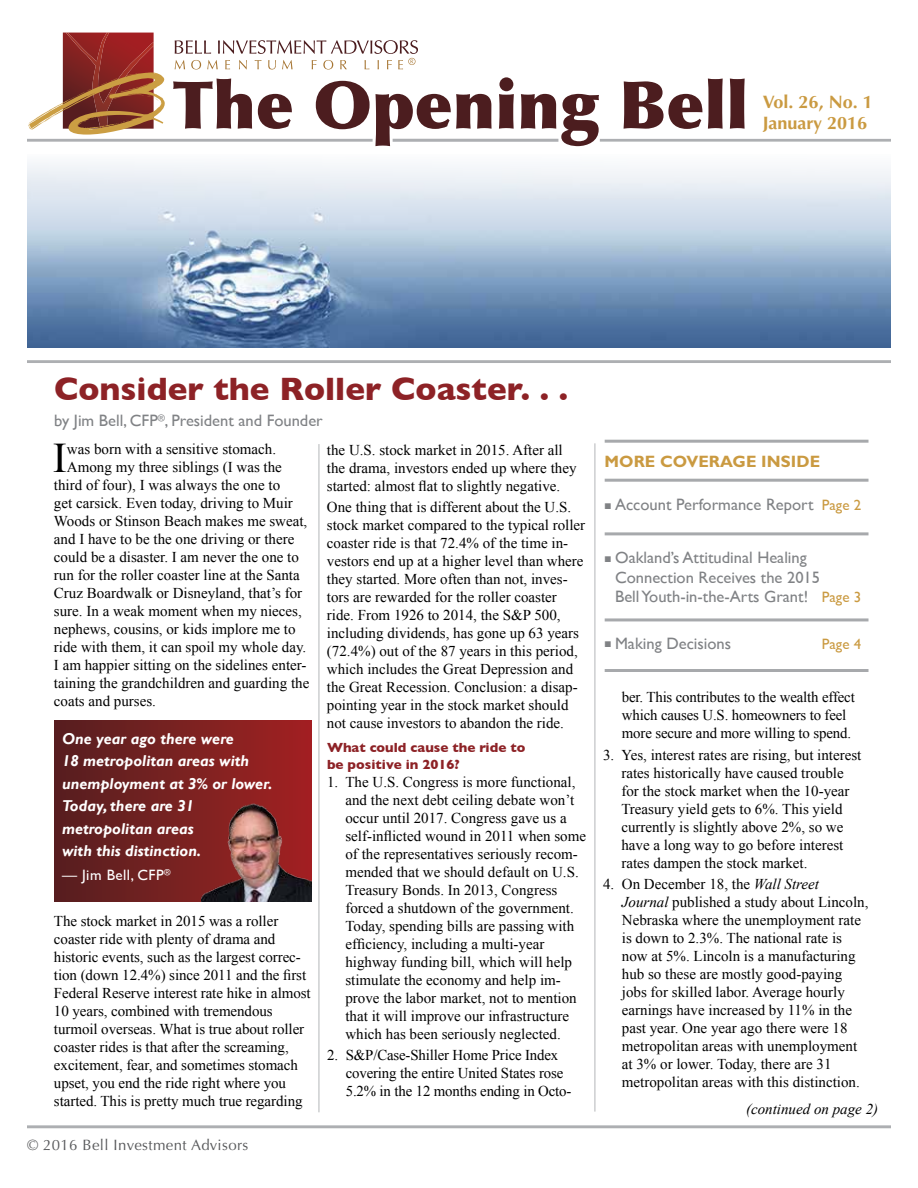
<style>
.page{position:relative;width:918px;height:1188px;background:#fff}
.page>*{position:absolute;margin:0;border:0;box-sizing:border-box;transform-origin:0 0}
.t1{font:900 66px "Optima LT Std";color:#4c1d1f}
.t2{font:42.15px "Times New Roman";color:#000}
.t3{font:700 33px "Gill Sans";color:#8d2226}
.t4{font:700 18px/21px "Optima LT Std";color:#ca9a41}
.t5{font:16.5px/19.5px "Gill Sans";color:#808285}
.t6{font:700 16.5px "Gill Sans Std";letter-spacing:.005em;color:#ca9a41}
.t7{font:italic 700 15.75px/22.5px "Gill Sans";color:#fff}
.t8{font:15px/18px "Times New Roman";color:#000}
.t9{font:15px "Optima LT Std";letter-spacing:.025em;color:#58595b}
.t10{font:italic 15px "Times New Roman";color:#000}
.t11{font:15px "Gill Sans";letter-spacing:.03em;color:#fff}
.t12{font:15px "Gill Sans";color:#ca9a41}
.t13{font:700 13.5px/16.5px "Gill Sans";color:#8d2226}
.s1{font-size:15px;color:#ca9a41}
.s2{font-style:italic}
</style>
<div class="page">
<hr style="left:594px;top:443px;width:1px;height:669px;background:#bcbec0">
<hr style="left:27px;top:139px;width:346px;height:3px;background:#adafb2">
<img style="left:27px;top:163px;width:863px;height:184px">
<hr style="left:27px;top:360px;width:864px;height:3px;background:#adafb2">
<hr style="left:27px;top:1125px;width:864px;height:3px;background:#adafb2">
<hr style="left:605px;top:532px;width:264px;height:3px;background:#a7a9ac">
<hr style="left:605px;top:618px;width:264px;height:3px;background:#a7a9ac">
<hr style="left:605px;top:669px;width:264px;height:3px;background:#a7a9ac">
<hr style="left:605px;top:479px;width:264px;height:3px;background:#a7a9ac">
<hr style="left:318px;top:444px;width:2px;height:668px;background:#bcbec0">
<hr style="left:393px;top:139px;width:165px;height:3px;background:#adafb2">
<hr style="left:600px;top:139px;width:291px;height:3px;background:#adafb2">
<hr style="left:605px;top:440px;width:264px;height:3px;background:#a7a9ac">
<svg style="left:28px;top:33px;width:137px;height:102px"></svg>
<div style="left:54px;top:720px;width:257px;height:182px;background:linear-gradient(to right,#552020,#a12122)"></div>
<img style="left:201px;top:802px;width:110px;height:100px">
<svg style="left:175px;top:40px;width:243px;height:30px"></svg>
<h1 class="t1" style="left:173px;top:65px;width:577px">The Opening Bell</h1>
<p class="t4" style="left:763px;top:91px;width:111px">Vol. 26, No. 1<br>January 2016</p>
<h3 class="t3" style="left:54px;top:363px;width:516px">Consider the Roller Coaster. . .</h3>
<p class="t5" style="left:54px;top:411px;width:270px">by Jim Bell, CFP<sup>®</sup>, President and Founder</p>
<h2 class="t2" style="left:53px;top:430px;width:16px">I</h2>
<p class="t8" style="left:67px;top:440px;width:211px">was born with a sensitive stomach.</p>
<p class="t8" style="left:67px;top:458px;width:216px">Among my three siblings (I was the</p>
<p class="t8" style="left:54px;top:476px;width:228px">third of four), I was always the one to</p>
<p class="t8" style="left:54px;top:494px;width:240px">get carsick. Even today, driving to Muir</p>
<p class="t8" style="left:54px;top:512px;width:255px">Woods or Stinson Beach makes me sweat,</p>
<p class="t8" style="left:54px;top:530px;width:242px">and I have to be the one driving or there</p>
<p class="t8" style="left:54px;top:548px;width:246px">could be a disaster. I am never the one to</p>
<p class="t8" style="left:54px;top:566px;width:247px">run for the roller coaster line at the Santa</p>
<p class="t8" style="left:54px;top:584px;width:250px">Cruz Boardwalk or Disneyland, that’s for</p>
<p class="t8" style="left:54px;top:602px;width:249px">sure. In a weak moment when my nieces,</p>
<p class="t8" style="left:54px;top:620px;width:243px">nephews, cousins, or kids implore me to</p>
<p class="t8" style="left:54px;top:638px;width:254px">ride with them, it can spoil my whole day.</p>
<p class="t8" style="left:54px;top:656px;width:254px">I am happier sitting on the sidelines enter-</p>
<p class="t8" style="left:54px;top:674px;width:257px">taining the grandchildren and guarding the</p>
<p class="t8" style="left:54px;top:692px;width:104px">coats and purses.</p>
<p class="t7" style="left:62px;top:728px;width:212px">One year ago there were<br>18 metropolitan areas with unemployment at 3% or lower.<br>Today, there are 31 metropolitan areas<br>with this distinction.</p>
<p class="t11" style="left:62px;top:866px;width:110px">— Jim Bell, CFP<sup>®</sup></p>
<p class="t8" style="left:54px;top:911px;width:258px">The stock market in 2015 was a roller coaster ride with plenty of drama and historic events, such as the largest correc&shy;tion (down 12.4%) since 2011 and the first Federal Reserve interest rate hike in almost 10 years, combined with tremendous turmoil overseas. What is true about roller coaster rides is that after the screaming, excitement, fear, and sometimes stomach upset, you end the ride right where you started. This is pretty much true regarding</p>
<p class="t9" style="left:27px;top:1136px;width:223px">© 2016 Bell Investment Advisors</p>
<p class="t8" style="left:327px;top:441px;width:251px">the U.S. stock market in 2015. After all the drama, investors ended up where they started: almost flat to slightly negative.</p>
<p class="t8" style="left:327px;top:498px;width:260px">One thing that is different about the U.S. stock market compared to the typical roller coaster ride is that 72.4% of the time in&shy;vestors end up at a higher level than where they started. More often than not, inves&shy;tors are rewarded for the roller coaster ride. From 1926 to 2014, the S&amp;P 500, including dividends, has gone up 63 years (72.4%) out of the 87 years in this period, which includes the Great Depression and the Great Recession. Conclusion: a disap&shy;pointing year in the stock market should not cause investors to abandon the ride.</p>
<p class="t13" style="left:327px;top:739px;width:200px">What could cause the ride to be positive in 2016?</p>
<p class="t8" style="left:345px;top:772px;width:242px;text-indent:-18px">1. The U.S. Congress is more functional, and the next debt ceiling debate won’t occur until 2017. Congress gave us a self-inflicted wound in 2011 when some of the representatives seriously recom&shy;mended that we should default on U.S.<br>Treasury Bonds. In 2013, Congress forced a shutdown of the government.<br>Today, spending bills are passing with efficiency, including a multi-year highway funding bill, which will help stimulate the economy and help im&shy;prove the labor market, not to mention that it will improve our infrastructure which has been seriously neglected.</p>
<p class="t8" style="left:346px;top:1046px;width:227px;text-indent:-19px">2. S&amp;P/Case-Shiller Home Price Index covering the entire United States rose<br>5.2% in the 12 months ending in Octo-</p>
<p class="t6" style="left:604px;top:451px;width:217px">MORE COVERAGE INSIDE</p>
<p class="t5" style="left:605px;top:495px;width:258px">■ Account Performance Report <span class="s1">Page 2</span></p>
<p class="t5" style="left:615px;top:548px;width:248px;text-indent:-10px">■ Oakland’s Attitudinal Healing<br>Connection Receives the 2015<br>Bell Youth-in-the-Arts Grant! <span class="s1">Page 3</span></p>
<p class="t5" style="left:605px;top:633px;width:128px">■ Making Decisions</p>
<p class="t12" style="left:822px;top:635px;width:41px">Page 4</p>
<p class="t8" style="left:622px;top:688px;width:234px">ber. This contributes to the wealth effect which causes U.S. homeowners to feel more secure and more willing to spend.</p>
<p class="t8" style="left:621px;top:745px;width:242px;text-indent:-18px">3. Yes, interest rates are rising, but interest rates historically have caused trouble for the stock market when the 10-year Treasury yield gets to 6%. This yield currently is slightly above 2%, so we have a long way to go before interest rates dampen the stock market.</p>
<p class="t8" style="left:622px;top:875px;width:248px;text-indent:-19px">4. On December 18, the <span class="s2">Wall Street Journal</span> published a study about Lincoln, Nebraska where the unemployment rate is down to 2.3%. The national rate is now at 5%. Lincoln is a manufacturing hub so these are mostly good-paying jobs for skilled labor. Average hourly earnings have increased by 11% in the past year. One year ago there were 18 metropolitan areas with unemployment at 3% or lower. Today, there are 31 metropolitan areas with this distinction.</p>
<p class="t10" style="left:746px;top:1099px;width:134px">(continued on page 2)</p>
</div>
